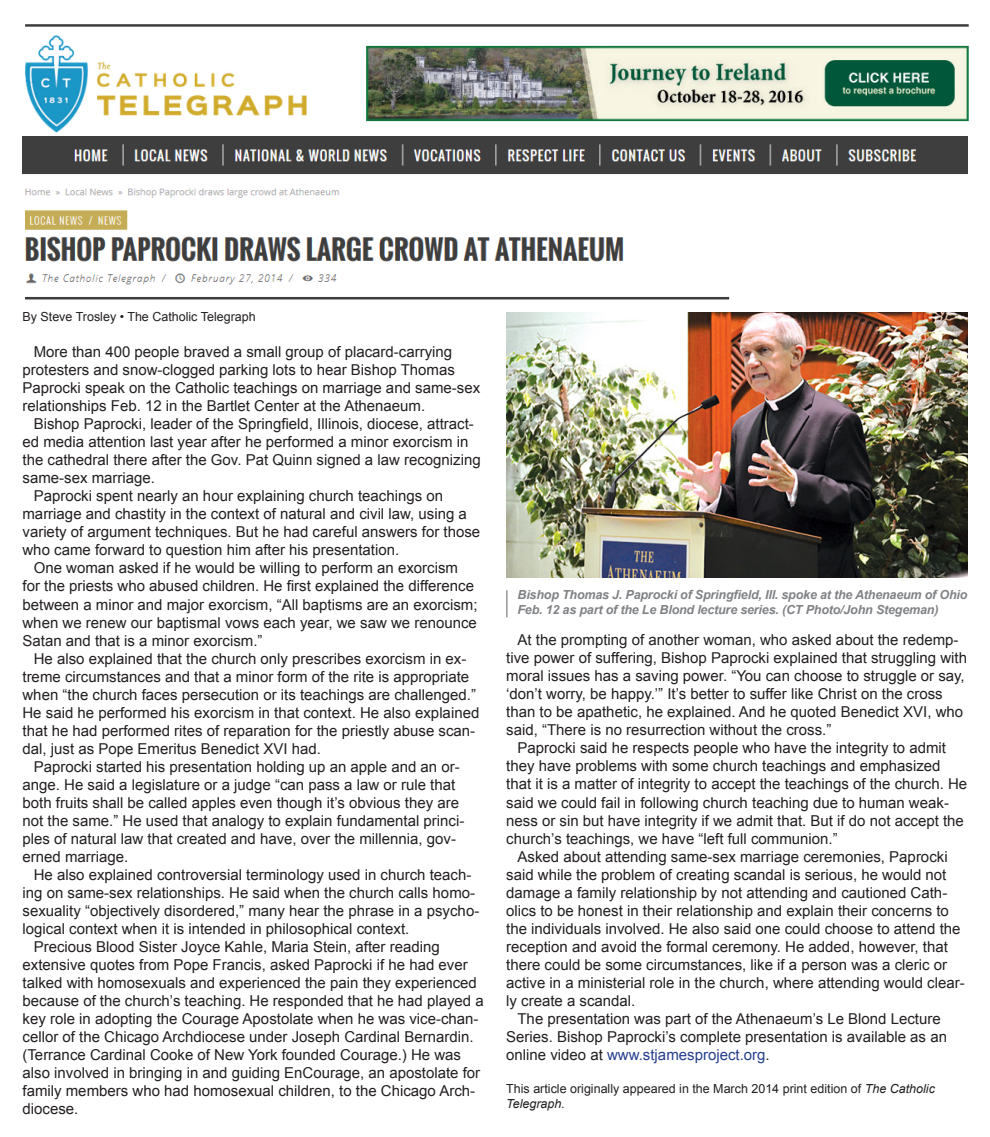
<style>
.page{position:relative;width:990px;height:1137px;background:#fff}
.page>*{position:absolute;margin:0;border:0;box-sizing:border-box;transform-origin:0 0}
.t1{font:15px/18px "Arial";color:#231f20}
.t2{font:italic 700 12.5px/15px "Arial";letter-spacing:-.015em;color:#808285}
.t3{font:12.5px/15px "Arial";color:#231f20}
.s1{color:#253f8e}
.s2{font-style:italic}
</style>
<div class="page">
<img style="left:25px;top:24px;width:944px;height:109px">
<img style="left:22px;top:137px;width:946px;height:38px">
<img style="left:25px;top:188px;width:705px;height:112px">
<img style="left:506px;top:312px;width:462px;height:266px">
<hr style="left:506px;top:590px;width:2px;height:27px;background:#808285">
<p class="t3" style="left:22px;top:309px;width:235px">By Steve Trosley • The Catholic Telegraph</p>
<p class="t1" style="left:22px;top:343px;width:459px;text-indent:11px">More than 400 people braved a small group of placard-carrying protesters and snow-clogged parking lots to hear Bishop Thomas Paprocki speak on the Catholic teachings on marriage and same-sex relationships Feb. 12 in the Bartlet Center at the Athenaeum.</p>
<p class="t1" style="left:22px;top:415px;width:460px;text-indent:11px">Bishop Paprocki, leader of the Springfield, Illinois, diocese, attract&shy;ed media attention last year after he performed a minor exorcism in the cathedral there after the Gov. Pat Quinn signed a law recognizing same-sex marriage.</p>
<p class="t1" style="left:22px;top:487px;width:459px;text-indent:11px">Paprocki spent nearly an hour explaining church teachings on marriage and chastity in the context of natural and civil law, using a variety of argument techniques. But he had careful answers for those who came forward to question him after his presentation.</p>
<p class="t1" style="left:22px;top:559px;width:457px;text-indent:11px">One woman asked if he would be willing to perform an exorcism for the priests who abused children. He first explained the difference between a minor and major exorcism, “All baptisms are an exorcism; when we renew our baptismal vows each year, we saw we renounce Satan and that is a minor exorcism.”</p>
<p class="t1" style="left:22px;top:649px;width:458px;text-indent:11px">He also explained that the church only prescribes exorcism in ex&shy;treme circumstances and that a minor form of the rite is appropriate when “the church faces persecution or its teachings are challenged.” He said he performed his exorcism in that context. He also explained that he had performed rites of reparation for the priestly abuse scan&shy;dal, just as Pope Emeritus Benedict XVI had.</p>
<p class="t1" style="left:22px;top:757px;width:443px;text-indent:11px">Paprocki started his presentation holding up an apple and an or&shy;ange. He said a legislature or a judge “can pass a law or rule that both fruits shall be called apples even though it’s obvious they are not the same.” He used that analogy to explain fundamental princi&shy;ples of natural law that created and have, over the millennia, gov&shy;erned marriage.</p>
<p class="t1" style="left:22px;top:865px;width:458px;text-indent:11px">He also explained controversial terminology used in church teach&shy;ing on same-sex relationships. He said when the church calls homo&shy;sexuality “objectively disordered,” many hear the phrase in a psycho&shy;logical context when it is intended in philosophical context.</p>
<p class="t1" style="left:22px;top:937px;width:463px;text-indent:11px">Precious Blood Sister Joyce Kahle, Maria Stein, after reading extensive quotes from Pope Francis, asked Paprocki if he had ever talked with homosexuals and experienced the pain they experienced because of the church’s teaching. He responded that he had played a key role in adopting the Courage Apostolate when he was vice-chan&shy;cellor of the Chicago Archdiocese under Joseph Cardinal Bernardin. (Terrance Cardinal Cooke of New York founded Courage.) He was also involved in bringing in and guiding EnCourage, an apostolate for family members who had homosexual children, to the Chicago Arch&shy;diocese.</p>
<p class="t2" style="left:518px;top:587px;width:452px">Bishop Thomas J. Paprocki of Springfield, Ill. spoke at the Athenaeum of Ohio<br>Feb. 12 as part of the Le Blond lecture series. (CT Photo/John Stegeman)</p>
<p class="t1" style="left:506px;top:631px;width:462px;text-indent:11px">At the prompting of another woman, who asked about the redemp&shy;tive power of suffering, Bishop Paprocki explained that struggling with moral issues has a saving power. “You can choose to struggle or say, ‘don’t worry, be happy.’” It’s better to suffer like Christ on the cross than to be apathetic, he explained. And he quoted Benedict XVI, who said, “There is no resurrection without the cross.”</p>
<p class="t1" style="left:506px;top:739px;width:463px;text-indent:11px">Paprocki said he respects people who have the integrity to admit they have problems with some church teachings and emphasized that it is a matter of integrity to accept the teachings of the church. He said we could fail in following church teaching due to human weak&shy;ness or sin but have integrity if we admit that. But if do not accept the church’s teachings, we have “left full communion.”</p>
<p class="t1" style="left:506px;top:847px;width:460px;text-indent:11px">Asked about attending same-sex marriage ceremonies, Paprocki said while the problem of creating scandal is serious, he would not damage a family relationship by not attending and cautioned Cath&shy;olics to be honest in their relationship and explain their concerns to the individuals involved. He also said one could choose to attend the reception and avoid the formal ceremony. He added, however, that there could be some circumstances, like if a person was a cleric or active in a ministerial role in the church, where attending would clear&shy;ly create a scandal.</p>
<p class="t1" style="left:506px;top:1009px;width:442px;text-indent:11px">The presentation was part of the Athenaeum’s Le Blond Lecture<br>Series. Bishop Paprocki’s complete presentation is available as an online video at <span class="s1">www.stjamesproject.org</span>.</p>
<p class="t3" style="left:506px;top:1080px;width:430px">This article originally appeared in the March 2014 print edition of <span class="s2">The Catholic<br>Telegraph.</span></p>
</div>
